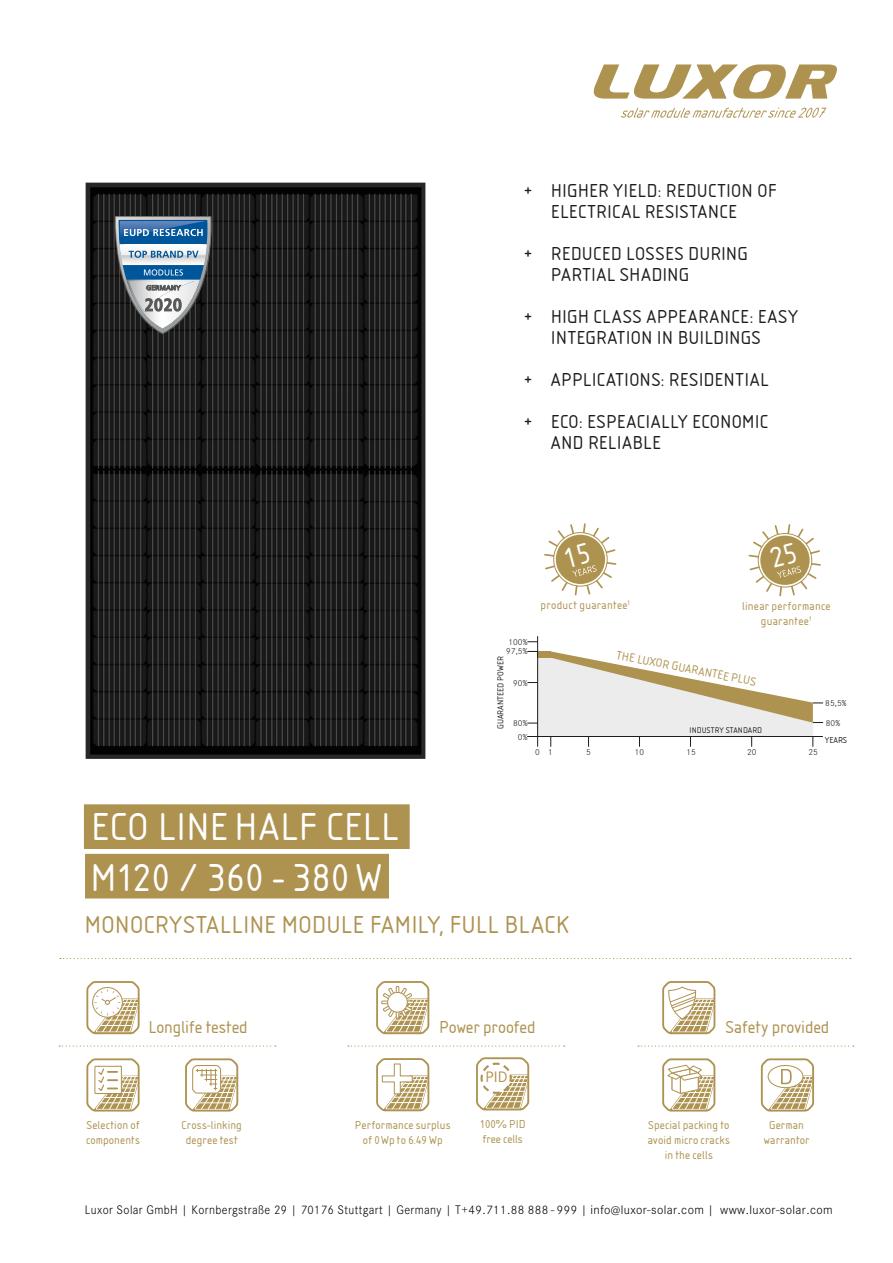
<style>
.page{position:relative;width:893px;height:1263px;background:#fff}
.page>*{position:absolute;margin:0;border:0;box-sizing:border-box;transform-origin:0 0}
.t1{font:40.5px/50.4px "Isonorm D";letter-spacing:.02em;color:#fff}
.t2{font:25.5px "Isonorm D";letter-spacing:.01em;color:#ae9250}
.t3{font:19.5px/21px "Isonorm D";letter-spacing:.02em;color:#1d1d1b}
.t4{font:18px "Isonorm D";color:#ae9250}
.t5{font:15.75px "Corporate S";color:#ae9250}
.t6{font:300 12.9px "Corporate S";letter-spacing:.03em;color:#000;scale:.95 1}
.t7{font:12.45px "Isonorm D";color:#ae9350}
.t8{font:12px/15px "Isonorm D";letter-spacing:.015em;color:#ae9250;text-align:center}
.t9{font:12px/15px "Isonorm D";letter-spacing:.025em;color:#ae9350;text-align:center}
.t10{font:300 9px "Corporate S";letter-spacing:.01em;color:#1d1d1b}
.t11{font:9px "Isonorm D";letter-spacing:.01em;color:#1d1d1b}
.t12{font:8.55px "Isonorm D";letter-spacing:.01em;color:#1d1d1b}
.s1{font-size:12.75px}
</style>
<div class="page">
<svg style="left:59px;top:1045px;width:217px;height:1px"></svg>
<svg style="left:86px;top:981px;width:54px;height:54px"></svg>
<svg style="left:185px;top:1058px;width:54px;height:54px"></svg>
<svg style="left:86px;top:1058px;width:54px;height:54px"></svg>
<svg style="left:638px;top:1045px;width:216px;height:2px"></svg>
<svg style="left:662px;top:981px;width:54px;height:54px"></svg>
<svg style="left:662px;top:1058px;width:54px;height:54px"></svg>
<svg style="left:760px;top:1058px;width:54px;height:54px"></svg>
<svg style="left:348px;top:1045px;width:217px;height:2px"></svg>
<svg style="left:376px;top:981px;width:54px;height:54px"></svg>
<svg style="left:376px;top:1058px;width:54px;height:54px"></svg>
<div style="left:84px;top:805px;width:326px;height:43px;background:#ae9250"></div>
<div style="left:85px;top:854px;width:304px;height:44px;background:#ae9250"></div>
<svg style="left:60px;top:958px;width:791px;height:1px"></svg>
<img style="left:85px;top:182px;width:341px;height:577px">
<svg style="left:115px;top:216px;width:97px;height:118px"></svg>
<svg style="left:476px;top:1057px;width:54px;height:54px"></svg>
<svg style="left:594px;top:64px;width:243px;height:35px"></svg>
<svg style="left:621px;top:107px;width:205px;height:11px"></svg>
<hr style="left:537px;top:636px;width:1px;height:111px;background:#1d1d1b">
<svg style="left:527px;top:651px;width:296px;height:96px"></svg>
<svg style="left:544px;top:523px;width:73px;height:73px"></svg>
<svg style="left:748px;top:524px;width:73px;height:73px"></svg>
<p class="t3" style="left:551px;top:181px;width:227px;text-indent:-27px">+ HIGHER YIELD: REDUCTION OF<br>ELECTRICAL RESISTANCE</p>
<p class="t3" style="left:551px;top:244px;width:198px;text-indent:-27px">+ REDUCED LOSSES DURING<br>PARTIAL SHADING</p>
<p class="t3" style="left:524px;top:307px;width:276px;text-align:center">+ HIGH CLASS APPEARANCE: EASY<br>INTEGRATION IN BUILDINGS</p>
<p class="t3" style="left:524px;top:359px;width:246px;line-height:42px">+ APPLICATIONS: RESIDENTIAL + ECO: ESPEACIALLY ECONOMIC</p>
<p class="t3" style="left:551px;top:433px;width:111px">AND RELIABLE</p>
<p class="t10" style="left:508px;top:636px;width:21px">100%</p>
<p class="t10" style="left:506px;top:645px;width:23px">97,5%</p>
<p class="t11" style="left:496px;top:729px;width:75px;rotate:-90deg">GUARANTEED POWER</p>
<p class="t10" style="left:513px;top:676px;width:16px">90%</p>
<p class="t10" style="left:513px;top:717px;width:16px">80%</p>
<p class="t10" style="left:518px;top:730px;width:11px">0%</p>
<p class="t9" style="left:541px;top:597px;width:91px">product guarantee<sup>1</sup></p>
<p class="t9" style="left:742px;top:598px;width:90px">linear performance guarantee<sup>1</sup></p>
<p class="t7" style="left:618px;top:648px;width:144px;rotate:11deg">THE LUXOR GUARANTEE PLUS</p>
<p class="t12" style="left:689px;top:725px;width:74px">INDUSTRY STANDARD</p>
<p class="t10" style="left:825px;top:697px;width:23px">85,5%</p>
<p class="t10" style="left:826px;top:716px;width:16px">80%</p>
<p class="t11" style="left:825px;top:734px;width:24px">YEARS</p>
<p class="t10" style="left:535px;top:746px;width:6px">0</p>
<p class="t10" style="left:586px;top:746px;width:6px">5</p>
<p class="t10" style="left:635px;top:746px;width:11px">10</p>
<p class="t10" style="left:686px;top:746px;width:11px">15</p>
<p class="t10" style="left:747px;top:746px;width:11px">20</p>
<p class="t10" style="left:808px;top:746px;width:11px">25</p>
<p class="t10" style="left:548px;top:746px;width:6px">1</p>
<h1 class="t1" style="left:90px;top:802px;width:310px">ECO LINE HALF CELL<br>M120 / 360 - 380 W</h1>
<h2 class="t2" style="left:85px;top:910px;width:486px">MONOCRYSTALLINE MODULE FAMILY, FULL BLACK</h2>
<p class="t4" style="left:149px;top:1017px;width:101px">Longlife tested</p>
<p class="t4" style="left:439px;top:1017px;width:98px">Power proofed</p>
<p class="t4" style="left:725px;top:1017px;width:105px">Safety provided</p>
<p class="t5" style="left:485px;top:1066px;width:24px">PID</p>
<p class="t8" style="left:480px;top:1117px;width:47px;text-align:left">100% PID free cells</p>
<p class="t8" style="left:86px;top:1117px;width:56px;text-align:left">Selection of components</p>
<p class="t8" style="left:648px;top:1117px;width:84px">Special packing to avoid micro cracks in the cells</p>
<p class="t8" style="left:764px;top:1117px;width:47px">German warrantor</p>
<p class="t8" style="left:181px;top:1117px;width:62px">Cross-linking degree test</p>
<p class="t8" style="left:355px;top:1117px;width:97px">Performance surplus of 0Wp to 6.49 Wp</p>
<p class="t6" style="left:85px;top:1201px;width:789px">Luxor Solar GmbH | Kornbergstraße 29 | <span class="s1">70176</span> Stuttgart | Germany | T+<span class="s1">49.711.88 888 - 999</span> | info@luxor-solar.com | www.luxor-solar.com</p>
</div>
